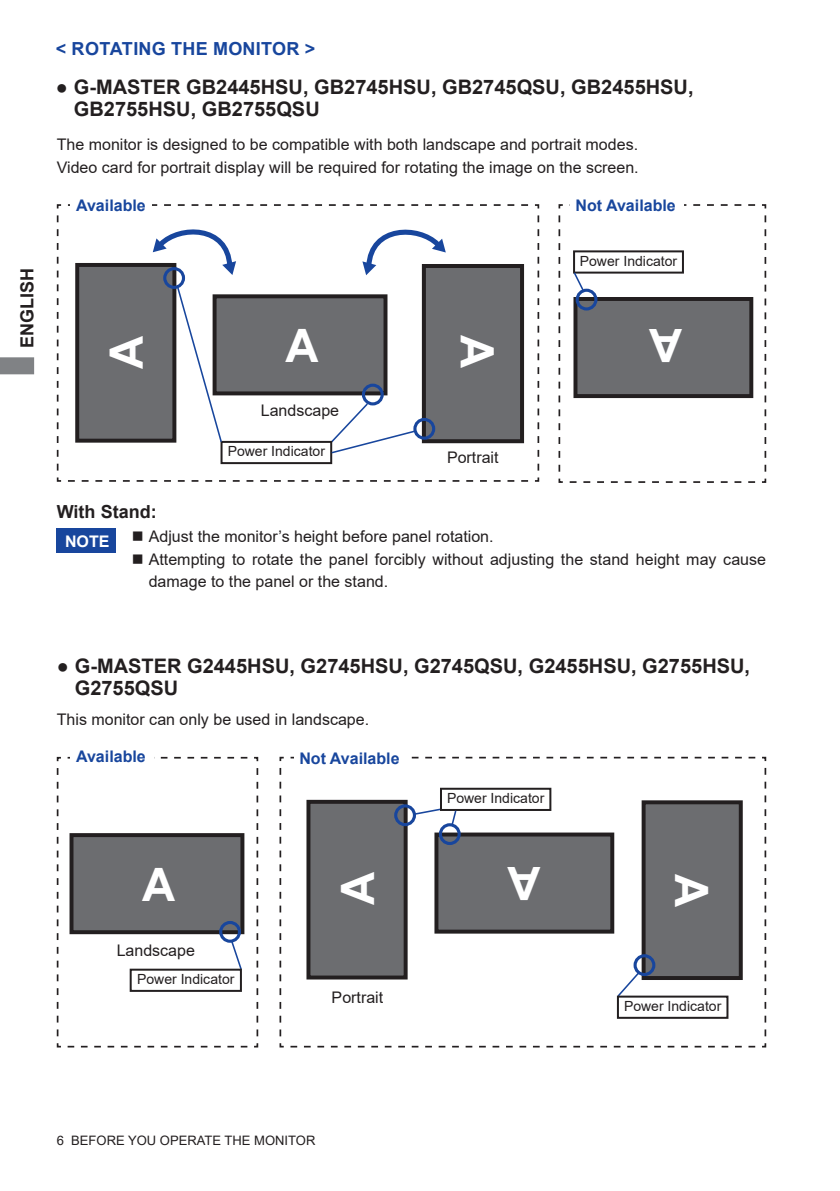
<style>
.page{position:relative;width:840px;height:1191px;background:#fff}
.page>*{position:absolute;margin:0;border:0;box-sizing:border-box;transform-origin:0 0}
.t1{font:700 46px "Arial";color:#fff}
.t2{font:700 20px/22.6px "Arial";color:#231f20}
.t3{font:700 18px "Arial";letter-spacing:.015em;color:#18469d}
.t4{font:700 18px "Arial";color:#231f20}
.t5{font:16px/22.6px "Arial";color:#231f20}
.t6{font:700 16px "Arial";color:#18469d}
.t7{font:700 16px "Arial";color:#fff}
.t8{font:14px "Arial";color:#231f20}
.t9{font:13px "Arial";color:#231f20}
.s1{font-weight:400}
</style>
<div class="page">
<svg style="left:0;top:357px;width:34px;height:17px"></svg>
<div style="left:57px;top:528px;width:59px;height:25px;background:#18469d"></div>
<svg style="left:56px;top:204px;width:483px;height:278px"></svg>
<div style="left:214px;top:296px;width:171px;height:97px;background:#6c6d70"></div>
<div style="left:212px;top:294px;width:175px;height:101px;border:4px solid #231f20"></div>
<div style="left:423px;top:266px;width:98px;height:175px;background:#6c6d70"></div>
<div style="left:421px;top:264px;width:102px;height:179px;border:4px solid #231f20"></div>
<div style="left:70px;top:197px;width:82px;height:21px;background:#fff"></div>
<div style="left:361px;top:383px;width:22px;height:22px;border:3px solid #18469d;border-radius:50%"></div>
<div style="left:220px;top:441px;width:112px;height:23px;border:2px solid #231f20"></div>
<div style="left:413px;top:418px;width:22px;height:22px;border:3px solid #18469d;border-radius:50%"></div>
<svg style="left:329px;top:402px;width:86px;height:52px"></svg>
<svg style="left:558px;top:204px;width:208px;height:279px"></svg>
<div style="left:575px;top:299px;width:175px;height:97px;background:#6c6d70"></div>
<div style="left:573px;top:297px;width:179px;height:101px;border:4px solid #231f20"></div>
<div style="left:77px;top:265px;width:97px;height:175px;background:#6c6d70"></div>
<div style="left:75px;top:263px;width:101px;height:179px;border:4px solid #231f20"></div>
<div style="left:569px;top:197px;width:114px;height:19px;background:#fff"></div>
<div style="left:163px;top:267px;width:22px;height:22px;border:3px solid #18469d;border-radius:50%"></div>
<svg style="left:176px;top:285px;width:47px;height:158px"></svg>
<div style="left:572px;top:250px;width:111px;height:24px;border:2px solid #231f20"></div>
<div style="left:575px;top:289px;width:22px;height:21px;border:3px solid #18469d;border-radius:50%"></div>
<svg style="left:572px;top:271px;width:13px;height:21px"></svg>
<svg style="left:362px;top:230px;width:83px;height:45px"></svg>
<svg style="left:153px;top:229px;width:83px;height:46px"></svg>
<svg style="left:56px;top:756px;width:203px;height:292px"></svg>
<div style="left:71px;top:835px;width:171px;height:97px;background:#6c6d70"></div>
<div style="left:69px;top:833px;width:175px;height:101px;border:4px solid #231f20"></div>
<div style="left:70px;top:748px;width:84px;height:20px;background:#fff"></div>
<div style="left:219px;top:921px;width:22px;height:21px;border:3px solid #18469d;border-radius:50%"></div>
<svg style="left:230px;top:939px;width:13px;height:31px"></svg>
<div style="left:130px;top:968px;width:112px;height:24px;border:2px solid #231f20"></div>
<svg style="left:279px;top:756px;width:487px;height:292px"></svg>
<div style="left:436px;top:834px;width:176px;height:97px;background:#6c6d70"></div>
<div style="left:434px;top:832px;width:180px;height:101px;border:4px solid #231f20"></div>
<div style="left:308px;top:802px;width:97px;height:175px;background:#6c6d70"></div>
<div style="left:306px;top:800px;width:101px;height:179px;border:4px solid #231f20"></div>
<div style="left:293px;top:750px;width:114px;height:21px;background:#fff"></div>
<div style="left:643px;top:802px;width:97px;height:176px;background:#6c6d70"></div>
<div style="left:641px;top:800px;width:101px;height:180px;border:4px solid #231f20"></div>
<div style="left:394px;top:804px;width:22px;height:22px;border:3px solid #18469d;border-radius:50%"></div>
<svg style="left:412px;top:807px;width:30px;height:9px"></svg>
<div style="left:440px;top:787px;width:111px;height:24px;border:2px solid #231f20"></div>
<div style="left:438px;top:823px;width:22px;height:22px;border:3px solid #18469d;border-radius:50%"></div>
<svg style="left:450px;top:809px;width:7px;height:18px"></svg>
<div style="left:633px;top:954px;width:22px;height:22px;border:3px solid #18469d;border-radius:50%"></div>
<svg style="left:616px;top:970px;width:24px;height:25px"></svg>
<div style="left:616px;top:995px;width:112px;height:23px;border:2px solid #231f20"></div>
<p class="t4" style="left:14px;top:348px;width:82px;rotate:-90deg">ENGLISH</p>
<p class="t3" style="left:56px;top:36px;width:261px">&lt; ROTATING THE MONITOR &gt;</p>
<p class="t2" style="left:74px;top:76px;width:621px;text-indent:-18px"><span class="s1">●</span> G-MASTER GB2445HSU, GB2745HSU, GB2745QSU, GB2455HSU,<br>GB2755HSU, GB2755QSU</p>
<p class="t5" style="left:57px;top:133px;width:583px">The monitor is designed to be compatible with both landscape and portrait modes.<br>Video card for portrait display will be required for rotating the image on the screen.</p>
<p class="t6" style="left:76px;top:194px;width:71px">Available</p>
<h1 class="t1" style="left:94px;top:368px;width:35px;rotate:-90deg">A</h1>
<p class="t4" style="left:57px;top:498px;width:101px">With Stand:</p>
<p class="t5" style="left:261px;top:399px;width:80px">Landscape</p>
<p class="t8" style="left:227px;top:442px;width:99px">Power Indicator</p>
<h1 class="t1" style="left:509px;top:335px;width:35px;rotate:90deg">A</h1>
<p class="t5" style="left:447px;top:446px;width:53px">Portrait</p>
<p class="t6" style="left:575px;top:194px;width:102px">Not Available</p>
<p class="t8" style="left:579px;top:251px;width:99px">Power Indicator</p>
<h1 class="t1" style="left:682px;top:378px;width:35px;rotate:-180deg">A</h1>
<p class="t7" style="left:65px;top:529px;width:46px">NOTE</p>
<p class="t5" style="left:132px;top:525px;width:363px">■ Adjust the monitor’s height before panel rotation.</p>
<p class="t5" style="left:149px;top:547px;width:618px;text-indent:-17px">■ Attempting to rotate the panel forcibly without adjusting the stand height may cause damage to the panel or the stand.</p>
<p class="t2" style="left:75px;top:654px;width:676px;text-indent:-18px"><span class="s1">●</span> G-MASTER G2445HSU, G2745HSU, G2745QSU, G2455HSU, G2755HSU,<br>G2755QSU</p>
<p class="t5" style="left:57px;top:707px;width:314px">This monitor can only be used in landscape.</p>
<p class="t6" style="left:76px;top:745px;width:71px">Available</p>
<p class="t5" style="left:117px;top:939px;width:80px">Landscape</p>
<p class="t8" style="left:137px;top:969px;width:99px">Power Indicator</p>
<p class="t6" style="left:299px;top:747px;width:102px">Not Available</p>
<h1 class="t1" style="left:325px;top:905px;width:35px;rotate:-90deg">A</h1>
<p class="t5" style="left:331px;top:985px;width:53px">Portrait</p>
<p class="t8" style="left:447px;top:788px;width:99px">Power Indicator</p>
<h1 class="t1" style="left:540px;top:915px;width:35px;rotate:-180deg">A</h1>
<h1 class="t1" style="left:723px;top:874px;width:35px;rotate:90deg">A</h1>
<p class="t8" style="left:623px;top:996px;width:99px">Power Indicator</p>
<p class="t9" style="left:57px;top:1131px;width:260px">6 BEFORE YOU OPERATE THE MONITOR</p>
</div>
